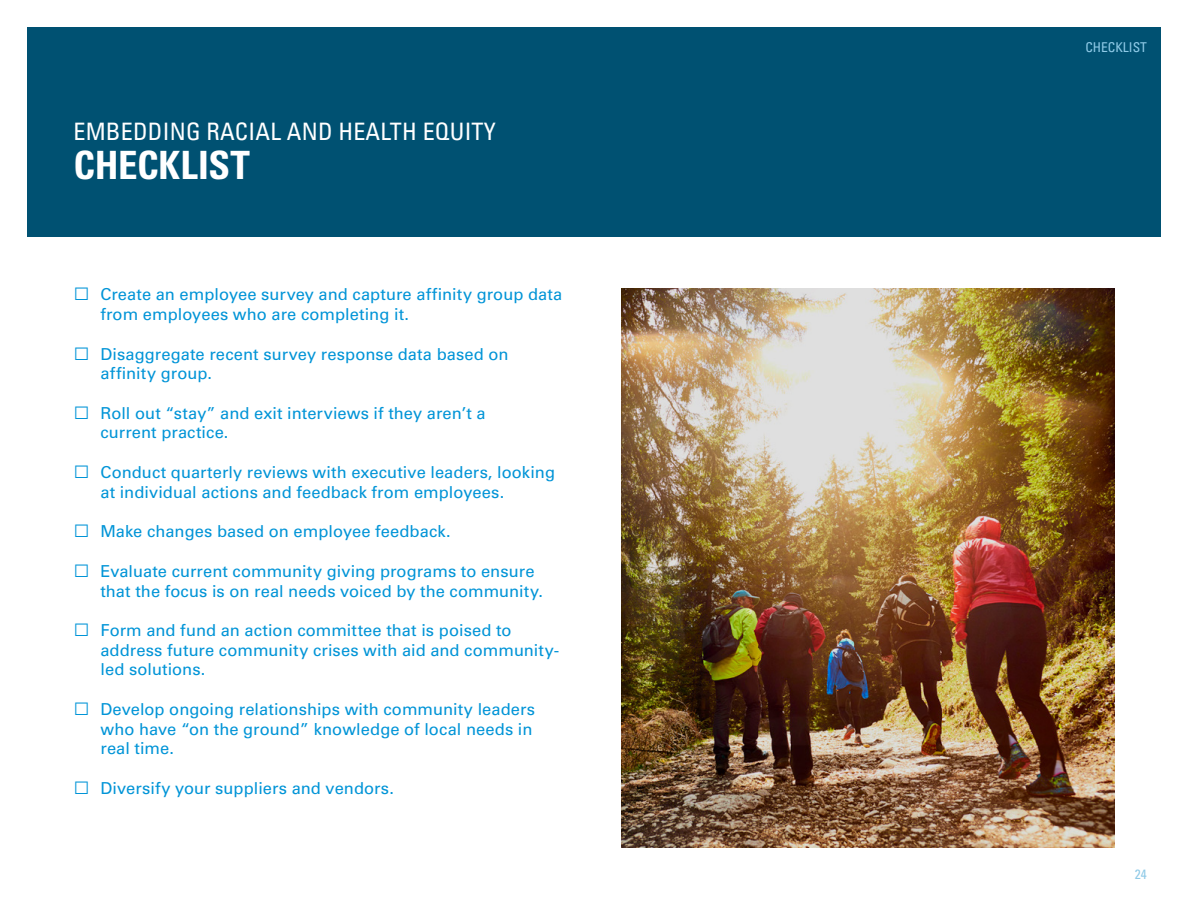
<style>
.page{position:relative;width:1188px;height:918px;background:#fff}
.page>*{position:absolute;margin:0;border:0;box-sizing:border-box;transform-origin:0 0}
.t1{font:700 condensed 39px "Univers";letter-spacing:-.005em;color:#fff}
.t2{font:condensed 24px "Univers";letter-spacing:.01em;color:#fff}
.t3{font:16.5px/19.5px "Univers LT Std";letter-spacing:.005em;color:#0094d7}
.t4{font:condensed 13.5px "Univers";color:#8fcae7}
.s1{font-family:"Arial";font-weight:700;font-size:27px}
</style>
<div class="page">
<div style="left:27px;top:27px;width:1134px;height:210px;background:#005172"></div>
<img style="left:621px;top:288px;width:494px;height:560px">
<p class="t2" style="left:73px;top:117px;width:424px">EMBEDDING RACIAL AND HEALTH EQUITY</p>
<p class="t1" style="left:73px;top:142px;width:178px">CHECKLIST</p>
<p class="t3" style="left:100px;top:285px;width:464px;text-indent:-27px"><span class="s1">□</span> Create an employee survey and capture affinity group data from employees who are completing it.</p>
<p class="t3" style="left:100px;top:344px;width:410px;text-indent:-27px"><span class="s1">□</span> Disaggregate recent survey response data based on affinity group.</p>
<p class="t3" style="left:100px;top:403px;width:387px;text-indent:-27px"><span class="s1">□</span> Roll out “stay” and exit interviews if they aren’t a current practice.</p>
<p class="t3" style="left:100px;top:463px;width:456px;text-indent:-27px"><span class="s1">□</span> Conduct quarterly reviews with executive leaders, looking at individual actions and feedback from employees.</p>
<p class="t3" style="left:73px;top:522px;width:379px"><span class="s1">□</span> Make changes based on employee feedback.</p>
<p class="t3" style="left:100px;top:562px;width:444px;text-indent:-27px"><span class="s1">□</span> Evaluate current community giving programs to ensure that the focus is on real needs voiced by the community.</p>
<p class="t3" style="left:100px;top:621px;width:460px;text-indent:-27px"><span class="s1">□</span> Form and fund an action committee that is poised to address future community crises with aid and community&shy;led solutions.</p>
<p class="t3" style="left:100px;top:700px;width:436px;text-indent:-27px"><span class="s1">□</span> Develop ongoing relationships with community leaders who have “on the ground” knowledge of local needs in real time.</p>
<p class="t3" style="left:73px;top:778px;width:322px"><span class="s1">□</span> Diversify your suppliers and vendors.</p>
<p class="t4" style="left:1085px;top:39px;width:63px">CHECKLIST</p>
<p class="t4" style="left:1135px;top:866px;width:13px">24</p>
</div>
